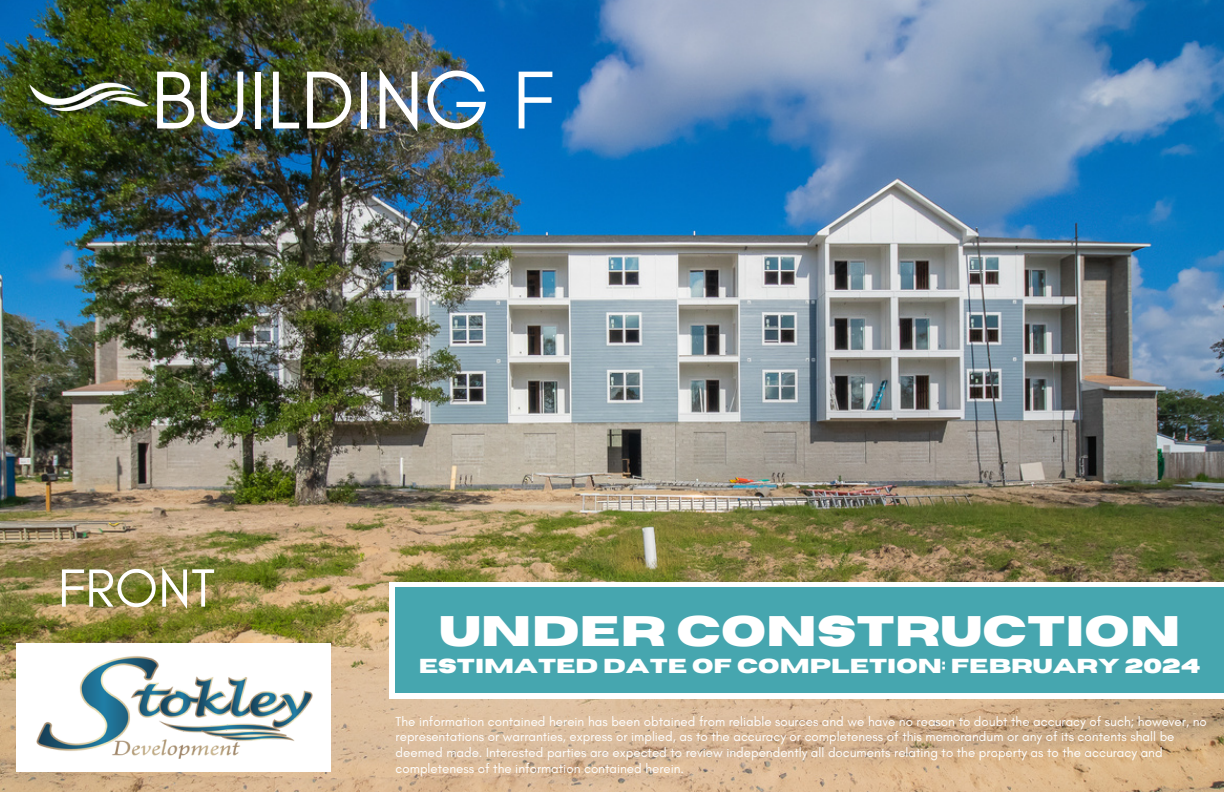
<style>
.page{position:relative;width:1224px;height:792px;background:#fff}
.page>*{position:absolute;margin:0;border:0;box-sizing:border-box;transform-origin:0 0}
.t1{font:83.6px "Glacial Indifference";color:#fff}
.t2{font:54.8px "Glacial Indifference";color:#fff}
.t3{font:700 42.6px "Horizon";color:#fff}
.t4{font:700 20.2px "Horizon";color:#fff}
.t5{font:13.4px/15.8px "Glacial Indifference";color:#fff}
</style>
<div class="page">
<img style="left:0;top:0;width:1224px;height:792px">
<div style="left:389px;top:582px;width:835px;height:117px;background:#fff"></div>
<div style="left:396px;top:588px;width:828px;height:105px;background:#46a6af"></div>
<img style="left:26px;top:79px;width:125px;height:41px">
<div style="left:16px;top:643px;width:315px;height:128px;background:#fff"></div>
<img style="left:36px;top:656px;width:277px;height:103px">
<h3 class="t1" style="left:151px;top:49px;width:405px">BUILDING F</h3>
<p class="t2" style="left:58px;top:555px;width:159px">FRONT</p>
<h2 class="t3" style="left:439px;top:610px;width:743px">UNDER CONSTRUCTION</h2>
<h2 class="t4" style="left:419px;top:656px;width:783px">ESTIMATED DATE OF COMPLETION: FEBRUARY 2024</h2>
<p class="t5" style="left:396px;top:713px;width:813px">The information contained herein has been obtained from reliable sources and we have no reason to doubt the accuracy of such; however, no representations or warranties, express or implied, as to the accuracy or completeness of this memorandum or any of its contents shall be deemed made. Interested parties are expected to review independently all documents relating to the property as to the accuracy and completeness of the information contained herein.</p>
</div>
